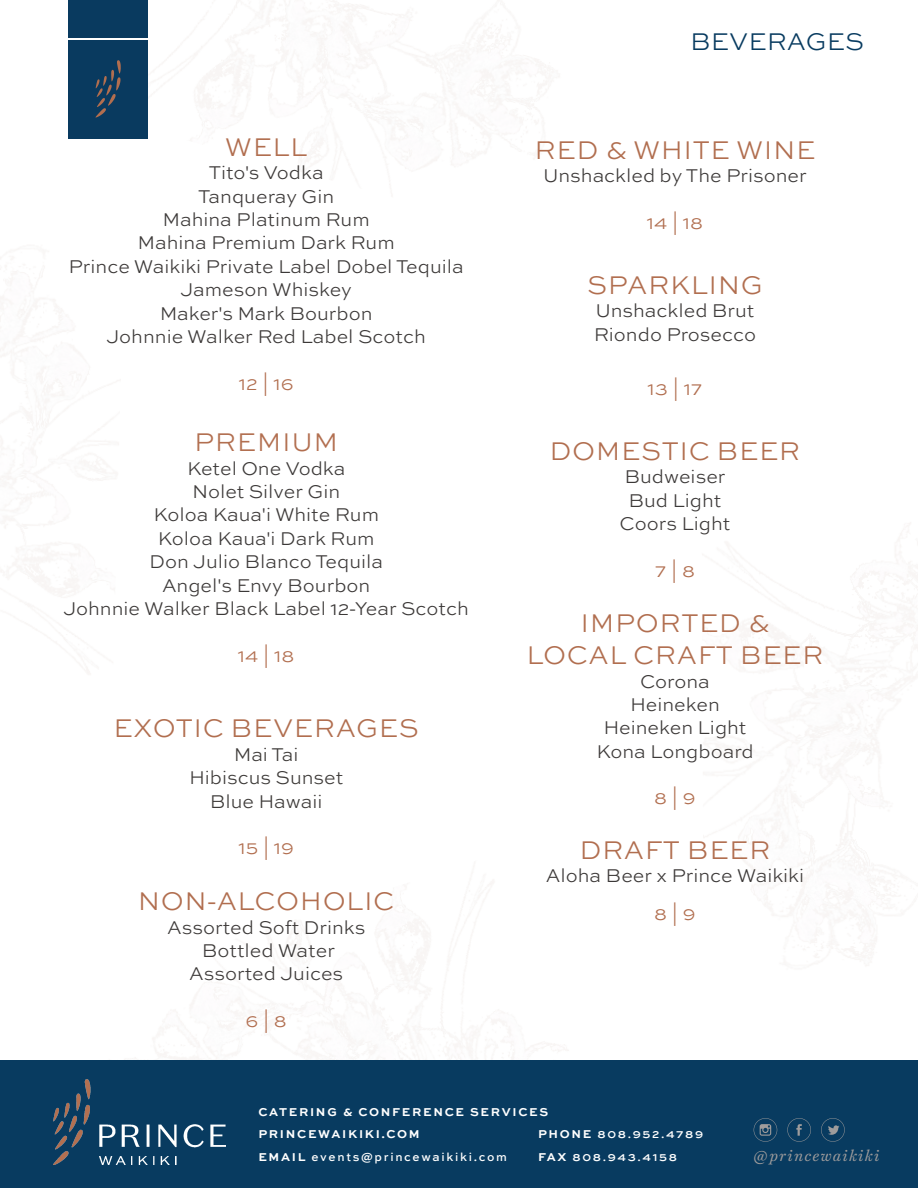
<style>
.page{position:relative;width:918px;height:1188px;background:#fff}
.page>*{position:absolute;margin:0;border:0;box-sizing:border-box;transform-origin:0 0}
.t1{font:300 27px/32.4px "Sweet Sans";letter-spacing:.02em;color:#b16e4f;text-align:center}
.t2{font:300 27px "Sweet Sans";letter-spacing:.02em;color:#b26f50}
.t3{font:300 25.5px "Sweet Sans";color:#083b60}
.t4{font:300 19.5px "Sweet Sans";color:#3c3938}
.t5{font:300 19.5px "Sweet Sans";color:#b16e4f}
.t6{font:300 19.5px "Sweet Sans";color:#3d3a38}
.t7{font:300 19.5px "Sweet Sans";color:#b26f50}
.t8{font:italic 15px "Harriet Text";letter-spacing:.08em;color:#9e9c9c}
.t9{font:500 12px "Sweet Sans";letter-spacing:.14em;color:#fff}
.t10{font:700 12px "Sweet Sans";letter-spacing:.14em;color:#fff}
.s1{font-weight:700}
</style>
<div class="page">
<img style="left:68px;top:0;width:484px;height:185px">
<div style="left:69px;top:40px;width:79px;height:100px;background:#093a5f"></div>
<div style="left:69px;top:0;width:79px;height:38px;background:#093a5f"></div>
<svg style="left:95px;top:60px;width:26px;height:58px"></svg>
<div style="left:0;top:1060px;width:918px;height:128px;background:#083b60"></div>
<svg style="left:754px;top:1118px;width:91px;height:24px"></svg>
<img style="left:53px;top:1080px;width:172px;height:84px">
<p class="t1" style="left:225px;top:132px;width:84px">WELL</p>
<p class="t4" style="left:209px;top:162px;width:116px">Tito's Vodka</p>
<p class="t4" style="left:198px;top:185px;width:138px">Tanqueray Gin</p>
<p class="t4" style="left:163px;top:208px;width:209px">Mahina Platinum Rum</p>
<p class="t4" style="left:138px;top:232px;width:259px">Mahina Premium Dark Rum</p>
<p class="t4" style="left:69px;top:255px;width:397px">Prince Waikiki Private Label Dobel Tequila</p>
<p class="t4" style="left:180px;top:279px;width:173px">Jameson Whiskey</p>
<p class="t4" style="left:160px;top:302px;width:214px">Maker's Mark Bourbon</p>
<p class="t4" style="left:107px;top:325px;width:321px">Johnnie Walker Red Label Scotch</p>
<p class="t5" style="left:239px;top:372px;width:56px">12 | 16</p>
<p class="t2" style="left:194px;top:427px;width:145px">PREMIUM</p>
<p class="t4" style="left:187px;top:457px;width:160px">Ketel One Vodka</p>
<p class="t4" style="left:192px;top:480px;width:150px">Nolet Silver Gin</p>
<p class="t4" style="left:153px;top:504px;width:227px">Koloa Kaua'i White Rum</p>
<p class="t4" style="left:158px;top:527px;width:218px">Koloa Kaua'i Dark Rum</p>
<p class="t4" style="left:149px;top:551px;width:235px">Don Julio Blanco Tequila</p>
<p class="t4" style="left:162px;top:574px;width:210px">Angel's Envy Bourbon</p>
<p class="t4" style="left:63px;top:597px;width:407px">Johnnie Walker Black Label 12-Year Scotch</p>
<p class="t7" style="left:238px;top:644px;width:58px">14 | 18</p>
<p class="t1" style="left:114px;top:713px;width:307px">EXOTIC BEVERAGES</p>
<p class="t6" style="left:234px;top:743px;width:66px">Mai Tai</p>
<p class="t6" style="left:189px;top:767px;width:156px">Hibiscus Sunset</p>
<p class="t6" style="left:210px;top:790px;width:114px">Blue Hawaii</p>
<p class="t5" style="left:238px;top:837px;width:57px">15 | 19</p>
<p class="t1" style="left:138px;top:886px;width:258px">NON-ALCOHOLIC</p>
<p class="t4" style="left:167px;top:916px;width:200px">Assorted Soft Drinks</p>
<p class="t4" style="left:202px;top:939px;width:135px">Bottled Water</p>
<p class="t4" style="left:189px;top:963px;width:156px">Assorted Juices</p>
<p class="t5" style="left:245px;top:1010px;width:43px">6 | 8</p>
<p class="t3" style="left:690px;top:27px;width:175px">BEVERAGES</p>
<p class="t1" style="left:535px;top:135px;width:282px">RED &amp; WHITE WINE</p>
<p class="t4" style="left:543px;top:165px;width:265px">Unshackled by The Prisoner</p>
<p class="t5" style="left:647px;top:212px;width:58px">14 | 18</p>
<p class="t1" style="left:587px;top:270px;width:177px">SPARKLING</p>
<p class="t4" style="left:595px;top:300px;width:161px">Unshackled Brut</p>
<p class="t4" style="left:594px;top:323px;width:164px">Riondo Prosecco</p>
<p class="t5" style="left:648px;top:377px;width:56px">13 | 17</p>
<p class="t1" style="left:550px;top:436px;width:252px">DOMESTIC BEER</p>
<p class="t4" style="left:624px;top:466px;width:103px">Budweiser</p>
<p class="t4" style="left:629px;top:489px;width:94px">Bud Light</p>
<p class="t4" style="left:620px;top:512px;width:112px">Coors Light</p>
<p class="t5" style="left:655px;top:559px;width:42px">7 | 8</p>
<p class="t1" style="left:526px;top:608px;width:299px">IMPORTED &amp;<br>LOCAL CRAFT BEER</p>
<p class="t4" style="left:640px;top:670px;width:71px">Corona</p>
<p class="t4" style="left:630px;top:693px;width:91px">Heineken</p>
<p class="t4" style="left:603px;top:717px;width:145px">Heineken Light</p>
<p class="t4" style="left:596px;top:740px;width:159px">Kona Longboard</p>
<p class="t5" style="left:654px;top:786px;width:43px">8 | 9</p>
<p class="t1" style="left:579px;top:834px;width:193px">DRAFT BEER</p>
<p class="t4" style="left:546px;top:864px;width:260px">Aloha Beer x Prince Waikiki</p>
<p class="t5" style="left:654px;top:903px;width:43px">8 | 9</p>
<p class="t10" style="left:258px;top:1105px;width:291px">CATERING &amp; CONFERENCE SERVICES</p>
<p class="t10" style="left:258px;top:1127px;width:163px">PRINCEWAIKIKI.COM</p>
<p class="t9" style="left:258px;top:1150px;width:250px"><span class="s1">EMAIL</span> events@princewaikiki.com</p>
<p class="t9" style="left:538px;top:1127px;width:167px"><span class="s1">PHONE</span> 808.952.4789</p>
<p class="t9" style="left:538px;top:1150px;width:141px"><span class="s1">FAX</span> 808.943.4158</p>
<p class="t8" style="left:754px;top:1145px;width:127px">@princewaikiki</p>
</div>
